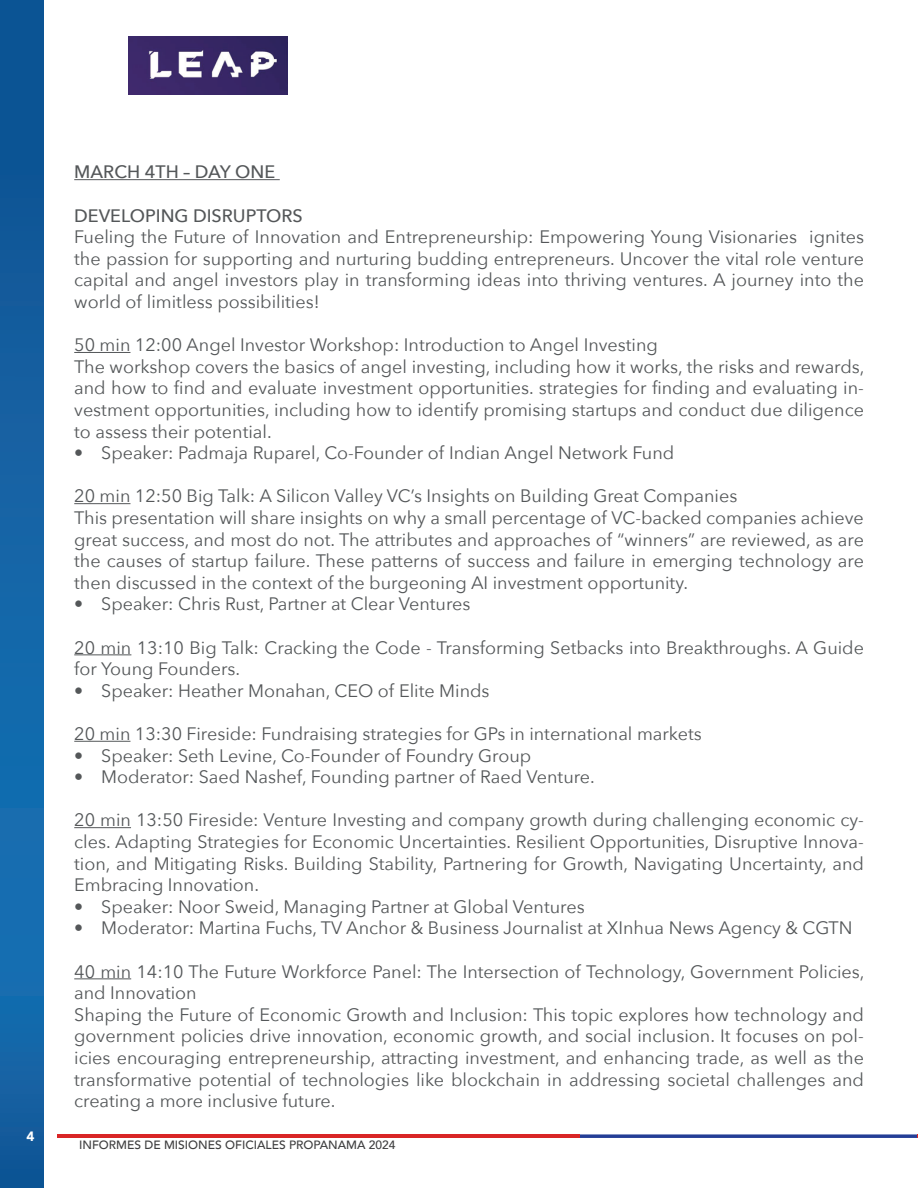
<style>
.page{position:relative;width:918px;height:1188px;background:#fff}
.page>*{position:absolute;margin:0;border:0;box-sizing:border-box;transform-origin:0 0}
.t1{font:18px/21.6px "Avenir Next";color:#545759}
.t2{font:500 18px "Avenir Next";color:#545759}
.t3{font:900 13.5px "Avenir";color:#fff}
.t4{font:500 12px "Avenir";color:#3e3e3f}
</style>
<div class="page">
<svg style="left:0;top:0;width:43px;height:1188px;background:#1261a2"></svg>
<hr style="left:57px;top:1134px;width:522px;height:4px;background:#d92526">
<svg style="left:579px;top:1134px;width:339px;height:4px"></svg>
<img style="left:129px;top:37px;width:158px;height:57px">
<hr style="left:74px;top:179px;width:206px;height:1px;background:#545759">
<hr style="left:74px;top:352px;width:56px;height:1px;background:#545759">
<hr style="left:74px;top:503px;width:56px;height:1px;background:#545759">
<hr style="left:74px;top:654px;width:57px;height:1px;background:#545759">
<hr style="left:74px;top:741px;width:56px;height:1px;background:#545759">
<hr style="left:74px;top:827px;width:57px;height:1px;background:#545759">
<hr style="left:74px;top:978px;width:57px;height:1px;background:#545759">
<p class="t3" style="left:26px;top:1125px;width:9px">4</p>
<p class="t2" style="left:74px;top:157px;width:203px">MARCH 4TH – DAY ONE</p>
<p class="t2" style="left:74px;top:200px;width:230px">DEVELOPING DISRUPTORS</p>
<p class="t1" style="left:74px;top:225px;width:791px;text-align:justify">Fueling the Future of Innovation and Entrepreneurship: Empowering Young Visionaries ignites the passion for supporting and nurturing budding entrepreneurs. Uncover the vital role venture capital and angel investors play in transforming ideas into thriving ventures. A journey into the world of limitless possibilities!</p>
<p class="t1" style="left:74px;top:333px;width:792px">50 min 12:00 Angel Investor Workshop: Introduction to Angel Investing<br>The workshop covers the basics of angel investing, including how it works, the risks and rewards, and how to find and evaluate investment opportunities. strategies for finding and evaluating in&shy;vestment opportunities, including how to identify promising startups and conduct due diligence to assess their potential.</p>
<p class="t1" style="left:74px;top:441px;width:602px">• Speaker: Padmaja Ruparel, Co-Founder of Indian Angel Network Fund</p>
<p class="t1" style="left:74px;top:484px;width:791px">20 min 12:50 Big Talk: A Silicon Valley VC’s Insights on Building Great Companies<br>This presentation will share insights on why a small percentage of VC-backed companies achieve great success, and most do not. The attributes and approaches of “winners” are reviewed, as are the causes of startup failure. These patterns of success and failure in emerging technology are then discussed in the context of the burgeoning AI investment opportunity.</p>
<p class="t1" style="left:74px;top:592px;width:398px">• Speaker: Chris Rust, Partner at Clear Ventures</p>
<p class="t1" style="left:74px;top:636px;width:791px">20 min 13:10 Big Talk: Cracking the Code - Transforming Setbacks into Breakthroughs. A Guide for Young Founders.</p>
<p class="t1" style="left:74px;top:679px;width:417px">• Speaker: Heather Monahan, CEO of Elite Minds</p>
<p class="t1" style="left:74px;top:722px;width:629px">20 min 13:30 Fireside: Fundraising strategies for GPs in international markets</p>
<p class="t1" style="left:74px;top:744px;width:458px">• Speaker: Seth Levine, Co-Founder of Foundry Group</p>
<p class="t1" style="left:74px;top:765px;width:522px">• Moderator: Saed Nashef, Founding partner of Raed Venture.</p>
<p class="t1" style="left:74px;top:808px;width:791px;text-align:justify">20 min 13:50 Fireside: Venture Investing and company growth during challenging economic cy&shy;cles. Adapting Strategies for Economic Uncertainties. Resilient Opportunities, Disruptive Innova&shy;tion, and Mitigating Risks. Building Stability, Partnering for Growth, Navigating Uncertainty, and Embracing Innovation.</p>
<p class="t1" style="left:74px;top:895px;width:512px">• Speaker: Noor Sweid, Managing Partner at Global Ventures</p>
<p class="t1" style="left:74px;top:916px;width:780px">• Moderator: Martina Fuchs, TV Anchor &amp; Business Journalist at XInhua News Agency &amp; CGTN</p>
<p class="t1" style="left:74px;top:960px;width:792px">40 min 14:10 The Future Workforce Panel: The Intersection of Technology, Government Policies, and Innovation<br>Shaping the Future of Economic Growth and Inclusion: This topic explores how technology and government policies drive innovation, economic growth, and social inclusion. It focuses on pol&shy;icies encouraging entrepreneurship, attracting investment, and enhancing trade, as well as the transformative potential of technologies like blockchain in addressing societal challenges and creating a more inclusive future.</p>
<p class="t4" style="left:79px;top:1135px;width:318px">INFORMES DE MISIONES OFICIALES PROPANAMA 2024</p>
</div>
